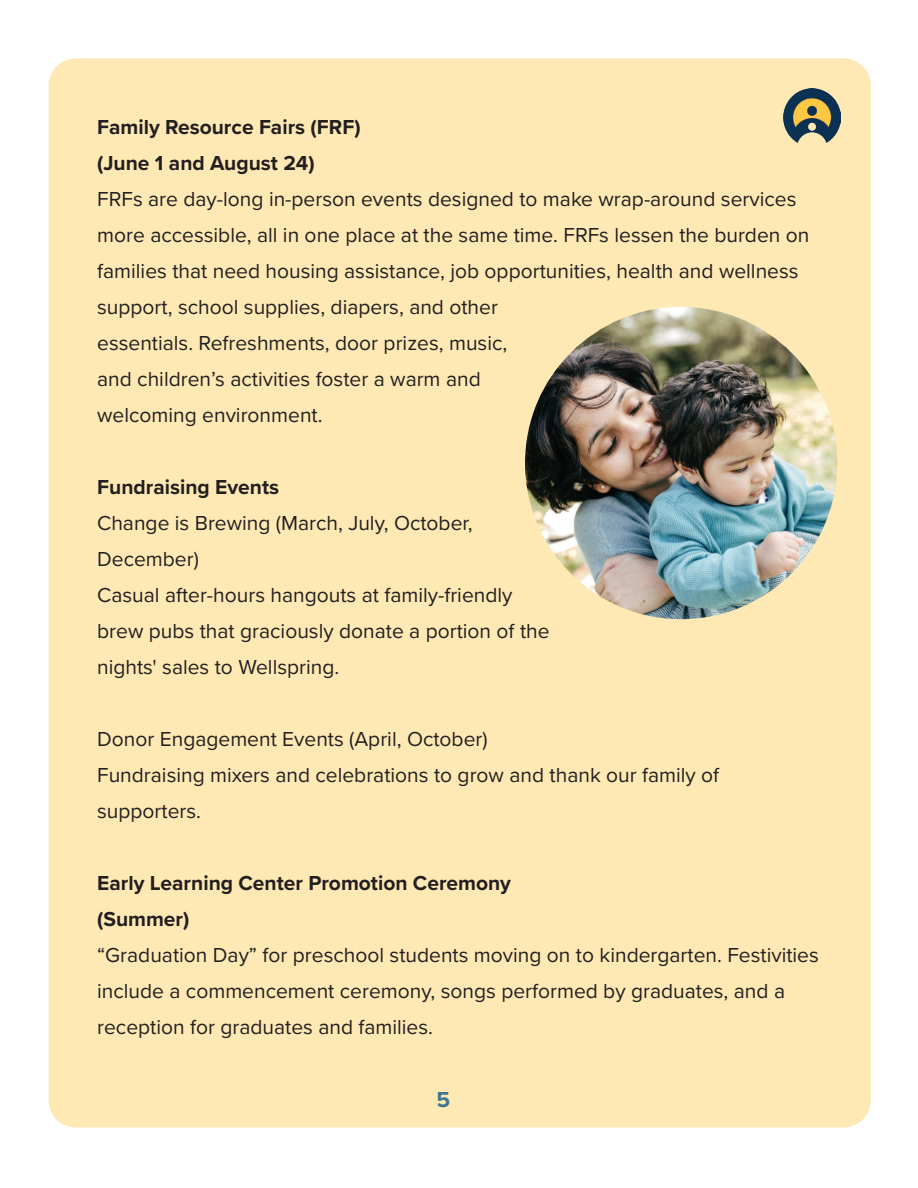
<style>
.page{position:relative;width:918px;height:1188px;background:#fff}
.page>*{position:absolute;margin:0;border:0;box-sizing:border-box;transform-origin:0 0}
.t1{font:700 22.5px "Proxima Nova";color:#3f7690}
.t2{font:21px/36px "Proxima Nova";color:#231f20}
.t3{font:700 21px/36px "Proxima Nova";color:#231f20}
</style>
<div class="page">
<div style="left:49px;top:58px;width:822px;height:1070px;background:#fee9b4;border-radius:27px"></div>
<img style="left:783px;top:89px;width:58px;height:54px">
<img style="left:525px;top:307px;width:312px;height:312px;border-radius:156px">
<p class="t3" style="left:97px;top:109px;width:265px">Family Resource Fairs (FRF) (June 1 and August 24)</p>
<p class="t2" style="left:97px;top:181px;width:714px">FRFs are day-long in-person events designed to make wrap-around services more accessible, all in one place at the same time. FRFs lessen the burden on families that need housing assistance, job opportunities, health and wellness support, school supplies, diapers, and other<br>essentials. Refreshments, door prizes, music,<br>and children’s activities foster a warm and<br>welcoming environment.</p>
<p class="t3" style="left:97px;top:469px;width:183px">Fundraising Events</p>
<p class="t2" style="left:97px;top:504px;width:454px">Change is Brewing (March, July, October, December)<br>Casual after-hours hangouts at family-friendly brew pubs that graciously donate a portion of the nights' sales to Wellspring.</p>
<p class="t2" style="left:97px;top:720px;width:624px">Donor Engagement Events (April, October)<br>Fundraising mixers and celebrations to grow and thank our family of supporters.</p>
<p class="t3" style="left:97px;top:865px;width:415px">Early Learning Center Promotion Ceremony (Summer)</p>
<p class="t2" style="left:97px;top:936px;width:723px">“Graduation Day” for preschool students moving on to kindergarten. Festivities include a commencement ceremony, songs performed by graduates, and a reception for graduates and families.</p>
<p class="t1" style="left:436px;top:1083px;width:15px">5</p>
</div>
